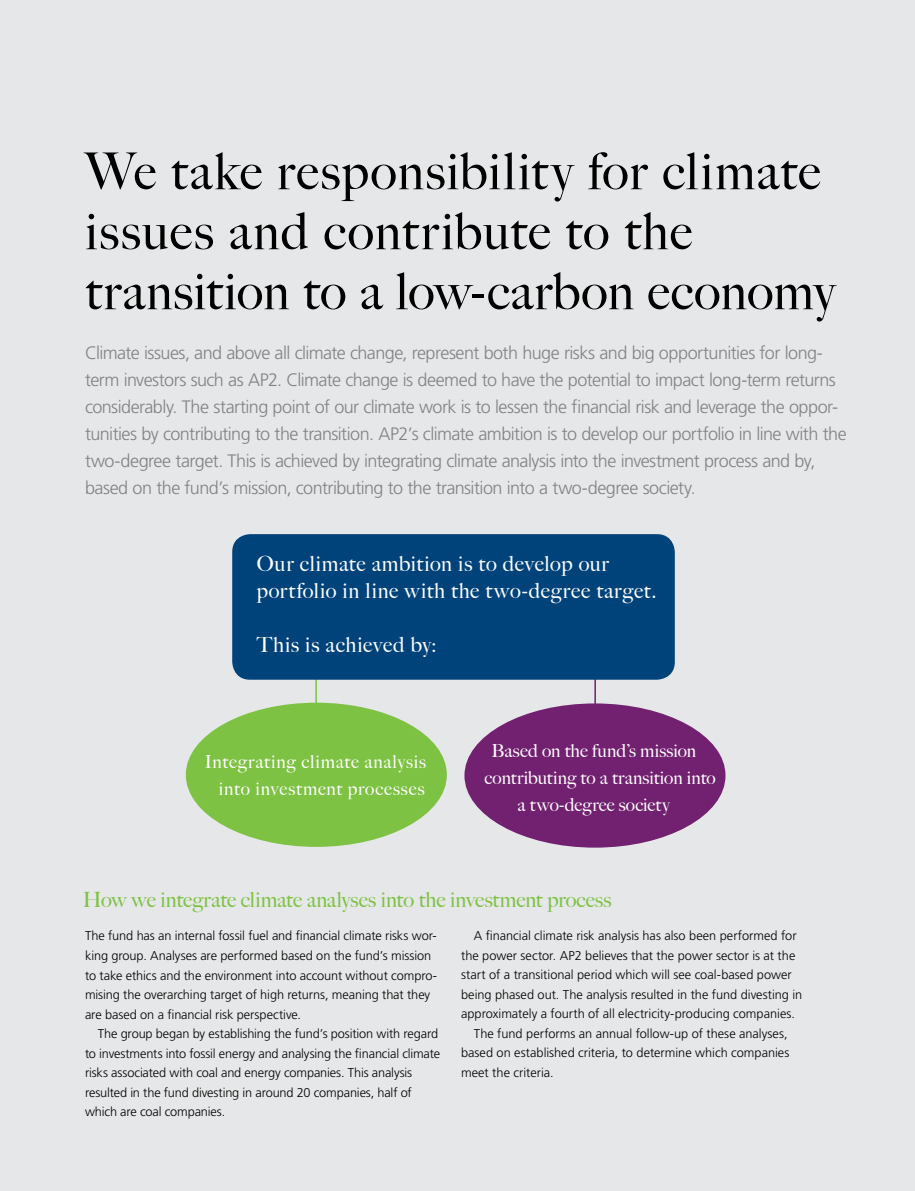
<style>
.page{position:relative;width:915px;height:1191px;background:#fff}
.page>*{position:absolute;margin:0;border:0;box-sizing:border-box;transform-origin:0 0}
.t1{font:51px/60px "Big Caslon CC";letter-spacing:.02em;color:#000}
.t2{font:21px/27px "Big Caslon CC";letter-spacing:.035em;color:#fff}
.t3{font:21px "Big Caslon CC";color:#7dc242}
.t4{font:300 18px/27px "Frutiger LT Std";letter-spacing:-.03em;color:#808285}
.t5{font:18px/27px "Big Caslon CC";letter-spacing:.045em;color:#fff;text-align:right}
.t6{font:18px "Big Caslon CC";letter-spacing:.005em;color:#fff}
.t7{font:18px "Big Caslon CC";color:#fff}
.t8{font:18px "Big Caslon CC";letter-spacing:.025em;color:#fff}
.t9{font:300 12.75px/19.5px "Frutiger LT Std";letter-spacing:-.005em;color:#000}
</style>
<div class="page">
<div style="left:1px;top:1px;width:913px;height:1190px;background:#e6e7e8"></div>
<div style="left:186px;top:702px;width:260px;height:145px;background:#7dc242;border-radius:50%"></div>
<hr style="left:315px;top:671px;width:2px;height:40px;background:#7dc242">
<hr style="left:594px;top:671px;width:1px;height:40px;background:#722070">
<div style="left:464px;top:703px;width:261px;height:144px;background:#722070;border-radius:50%"></div>
<div style="left:232px;top:534px;width:442px;height:145px;background:#00437b;border-radius:18px"></div>
<h1 class="t1" style="left:85px;top:142px;width:751px">We take responsibility for climate issues and contribute to the transition to a low-carbon economy</h1>
<p class="t4" style="left:85px;top:339px;width:762px">Climate issues, and above all climate change, represent both huge risks and big opportunities for long&shy;term investors such as AP2. Climate change is deemed to have the potential to impact long-term returns considerably. The starting point of our climate work is to lessen the financial risk and leverage the oppor&shy;tunities by contributing to the transition. AP2’s climate ambition is to develop our portfolio in line with the two-degree target. This is achieved by integrating climate analysis into the investment process and by, based on the fund’s mission, contributing to the transition into a two-degree society.</p>
<h2 class="t2" style="left:256px;top:550px;width:401px">Our climate ambition is to develop our portfolio in line with the two-degree target.</h2>
<h2 class="t2" style="left:256px;top:631px;width:181px">This is achieved by:</h2>
<h3 class="t5" style="left:205px;top:748px;width:223px">Integrating climate analysis into investment processes</h3>
<h3 class="t7" style="left:491px;top:739px;width:206px">Based on the fund’s mission</h3>
<h3 class="t6" style="left:484px;top:766px;width:233px">contributing to a transition into</h3>
<h3 class="t8" style="left:517px;top:793px;width:154px">a two-degree society</h3>
<h2 class="t3" style="left:83px;top:887px;width:530px">How we integrate climate analyses into the investment process</h2>
<p class="t9" style="left:85px;top:926px;width:353px">The fund has an internal fossil fuel and financial climate risks wor&shy;king group. Analyses are performed based on the fund’s mission to take ethics and the environment into account without compro&shy;mising the overarching target of high returns, meaning that they are based on a financial risk perspective.</p>
<p class="t9" style="left:85px;top:1024px;width:356px;text-indent:13px">The group began by establishing the fund’s position with regard to investments into fossil energy and analysing the financial climate risks associated with coal and energy companies. This analysis resulted in the fund divesting in around 20 companies, half of which are coal companies.</p>
<p class="t9" style="left:473px;top:926px;width:324px">A financial climate risk analysis has also been performed for</p>
<p class="t9" style="left:461px;top:946px;width:335px">the power sector. AP2 believes that the power sector is at the</p>
<p class="t9" style="left:461px;top:965px;width:332px">start of a transitional period which will see coal-based power</p>
<p class="t9" style="left:461px;top:985px;width:342px">being phased out. The analysis resulted in the fund divesting in</p>
<p class="t9" style="left:461px;top:1004px;width:335px">approximately a fourth of all electricity-producing companies.</p>
<p class="t9" style="left:473px;top:1023px;width:315px">The fund performs an annual follow-up of these analyses,</p>
<p class="t9" style="left:461px;top:1043px;width:329px">based on established criteria, to determine which companies</p>
<p class="t9" style="left:461px;top:1062px;width:94px">meet the criteria.</p>
</div>
